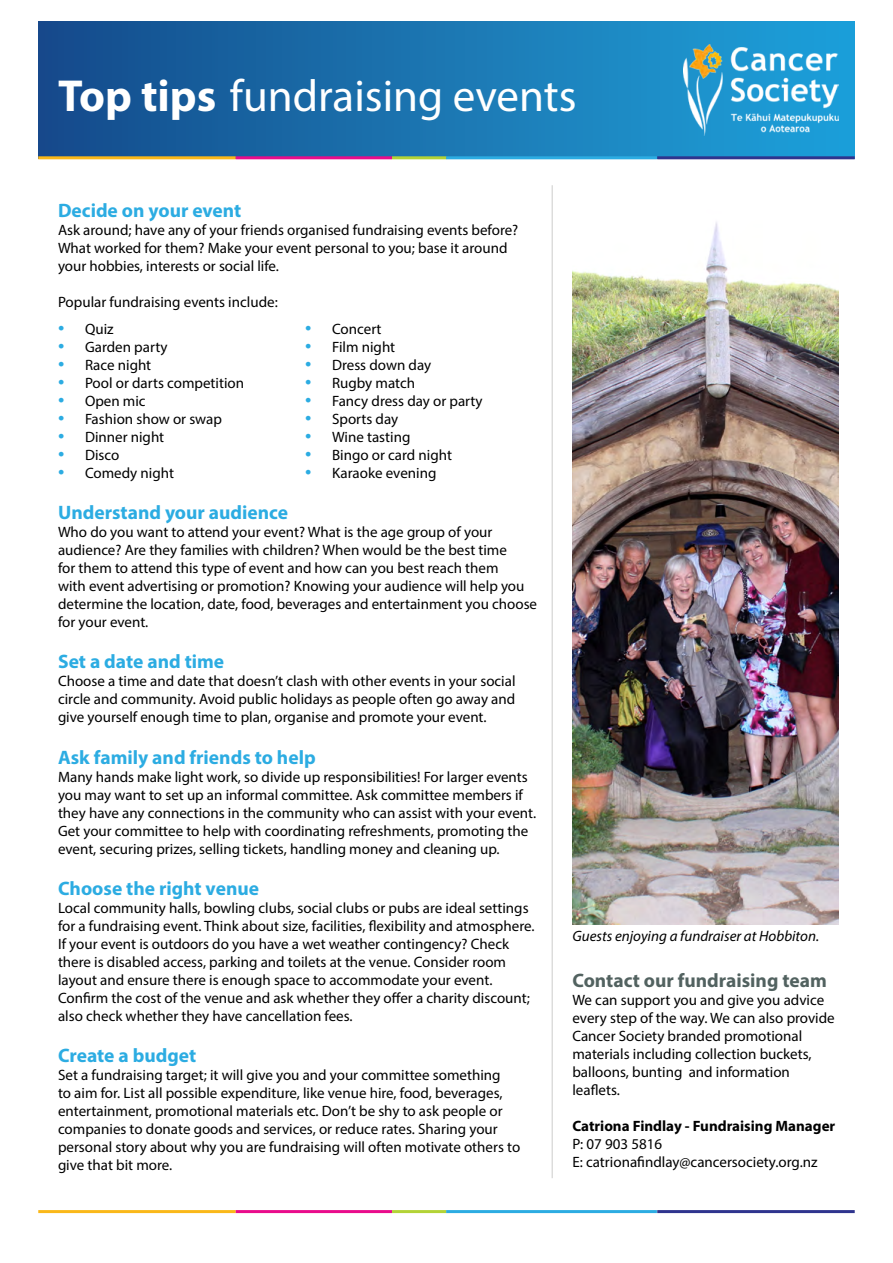
<style>
.page{position:relative;width:893px;height:1263px;background:#fff}
.page>*{position:absolute;margin:0;border:0;box-sizing:border-box;transform-origin:0 0}
.t1{font:45px "Myriad Pro";color:#fff}
.t2{font:700 19.5px "Myriad Pro";color:#2cace2}
.t3{font:700 19.5px "Myriad Pro";color:#526260}
.t4{font:15px/18px "Myriad Pro";color:#000}
.t5{font:italic 15px "Myriad Pro";color:#000}
.t6{font:700 15px "Myriad Pro";color:#000}
.s1{font-weight:700}
.s2{font-size:22.5px;color:#2cace2}
</style>
<div class="page">
<div style="left:38px;top:22px;width:817px;height:137px;background:linear-gradient(to right,#164b8b,#1ea3db)"></div>
<img style="left:684px;top:44px;width:155px;height:92px">
<hr style="left:38px;top:156px;width:198px;height:3px;background:#fab819">
<hr style="left:236px;top:156px;width:156px;height:3px;background:#e90c8b">
<hr style="left:392px;top:156px;width:54px;height:3px;background:#b3d336">
<hr style="left:446px;top:156px;width:211px;height:3px;background:#2cace2">
<hr style="left:657px;top:156px;width:198px;height:3px;background:#2e348e">
<hr style="left:38px;top:1210px;width:198px;height:3px;background:#fab819">
<hr style="left:236px;top:1210px;width:156px;height:3px;background:#e90c8b">
<hr style="left:392px;top:1210px;width:54px;height:3px;background:#b3d336">
<hr style="left:446px;top:1210px;width:211px;height:3px;background:#2cace2">
<hr style="left:657px;top:1210px;width:198px;height:3px;background:#2e348e">
<hr style="left:552px;top:185px;width:1px;height:993px;background:#cdcccb">
<img style="left:572px;top:222px;width:266px;height:702px">
<h1 class="t1" style="left:58px;top:68px;width:520px"><span class="s1">Top tips</span> fundraising events</h1>
<h2 class="t2" style="left:58px;top:198px;width:185px">Decide on your event</h2>
<p class="t4" style="left:58px;top:221px;width:462px">Ask around; have any of your friends organised fundraising events before?<br>What worked for them? Make your event personal to you; base it around your hobbies, interests or social life.</p>
<p class="t4" style="left:58px;top:293px;width:221px">Popular fundraising events include:</p>
<p class="t4" style="left:58px;top:320px;width:57px"><span class="s2">•</span> Quiz</p>
<p class="t4" style="left:58px;top:338px;width:111px"><span class="s2">•</span> Garden party</p>
<p class="t4" style="left:58px;top:356px;width:95px"><span class="s2">•</span> Race night</p>
<p class="t4" style="left:58px;top:374px;width:188px"><span class="s2">•</span> Pool or darts competition</p>
<p class="t4" style="left:58px;top:392px;width:89px"><span class="s2">•</span> Open mic</p>
<p class="t4" style="left:58px;top:410px;width:165px"><span class="s2">•</span> Fashion show or swap</p>
<p class="t4" style="left:58px;top:428px;width:108px"><span class="s2">•</span> Dinner night</p>
<p class="t4" style="left:58px;top:446px;width:63px"><span class="s2">•</span> Disco</p>
<p class="t4" style="left:58px;top:464px;width:117px"><span class="s2">•</span> Comedy night</p>
<p class="t4" style="left:305px;top:320px;width:78px"><span class="s2">•</span> Concert</p>
<p class="t4" style="left:305px;top:338px;width:92px"><span class="s2">•</span> Film night</p>
<p class="t4" style="left:305px;top:356px;width:128px"><span class="s2">•</span> Dress down day</p>
<p class="t4" style="left:305px;top:374px;width:111px"><span class="s2">•</span> Rugby match</p>
<p class="t4" style="left:305px;top:392px;width:179px"><span class="s2">•</span> Fancy dress day or party</p>
<p class="t4" style="left:305px;top:410px;width:95px"><span class="s2">•</span> Sports day</p>
<p class="t4" style="left:305px;top:428px;width:107px"><span class="s2">•</span> Wine tasting</p>
<p class="t4" style="left:305px;top:446px;width:148px"><span class="s2">•</span> Bingo or card night</p>
<p class="t4" style="left:305px;top:464px;width:133px"><span class="s2">•</span> Karaoke evening</p>
<h2 class="t2" style="left:58px;top:499px;width:232px">Understand your audience</h2>
<p class="t4" style="left:58px;top:522px;width:481px">Who do you want to attend your event? What is the age group of your audience? Are they families with children? When would be the best time<br>for them to attend this type of event and how can you best reach them<br>with event advertising or promotion? Knowing your audience will help you determine the location, date, food, beverages and entertainment you choose for your event.</p>
<h2 class="t2" style="left:58px;top:649px;width:168px">Set a date and time</h2>
<p class="t4" style="left:58px;top:672px;width:459px;text-align:justify">Choose a time and date that doesn’t clash with other events in your social circle and community. Avoid public holidays as people often go away and give yourself enough time to plan, organise and promote your event.</p>
<h2 class="t2" style="left:58px;top:744px;width:259px">Ask family and friends to help</h2>
<p class="t4" style="left:58px;top:767px;width:480px">Many hands make light work, so divide up responsibilities! For larger events you may want to set up an informal committee. Ask committee members if they have any connections in the community who can assist with your event.<br>Get your committee to help with coordinating refreshments, promoting the event, securing prizes, selling tickets, handling money and cleaning up.</p>
<h2 class="t2" style="left:58px;top:876px;width:203px">Choose the right venue</h2>
<p class="t4" style="left:58px;top:899px;width:478px">Local community halls, bowling clubs, social clubs or pubs are ideal settings for a fundraising event. Think about size, facilities, flexibility and atmosphere.<br>If your event is outdoors do you have a wet weather contingency? Check there is disabled access, parking and toilets at the venue. Consider room layout and ensure there is enough space to accommodate your event.<br>Confirm the cost of the venue and ask whether they offer a charity discount; also check whether they have cancellation fees.</p>
<h2 class="t2" style="left:58px;top:1043px;width:140px">Create a budget</h2>
<p class="t4" style="left:58px;top:1066px;width:464px">Set a fundraising target; it will give you and your committee something<br>to aim for. List all possible expenditure, like venue hire, food, beverages, entertainment, promotional materials etc. Don’t be shy to ask people or companies to donate goods and services, or reduce rates. Sharing your personal story about why you are fundraising will often motivate others to give that bit more.</p>
<p class="t5" style="left:572px;top:927px;width:248px">Guests enjoying a fundraiser at Hobbiton.</p>
<h2 class="t3" style="left:572px;top:968px;width:256px">Contact our fundraising team</h2>
<p class="t4" style="left:572px;top:991px;width:264px">We can support you and give you advice every step of the way. We can also provide Cancer Society branded promotional materials including collection buckets, balloons, bunting and information leaflets.</p>
<p class="t6" style="left:572px;top:1116px;width:264px">Catriona Findlay - Fundraising Manager</p>
<p class="t4" style="left:572px;top:1135px;width:247px">P: 07 903 5816<br>E: catrionafindlay@cancersociety.org.nz</p>
</div>
